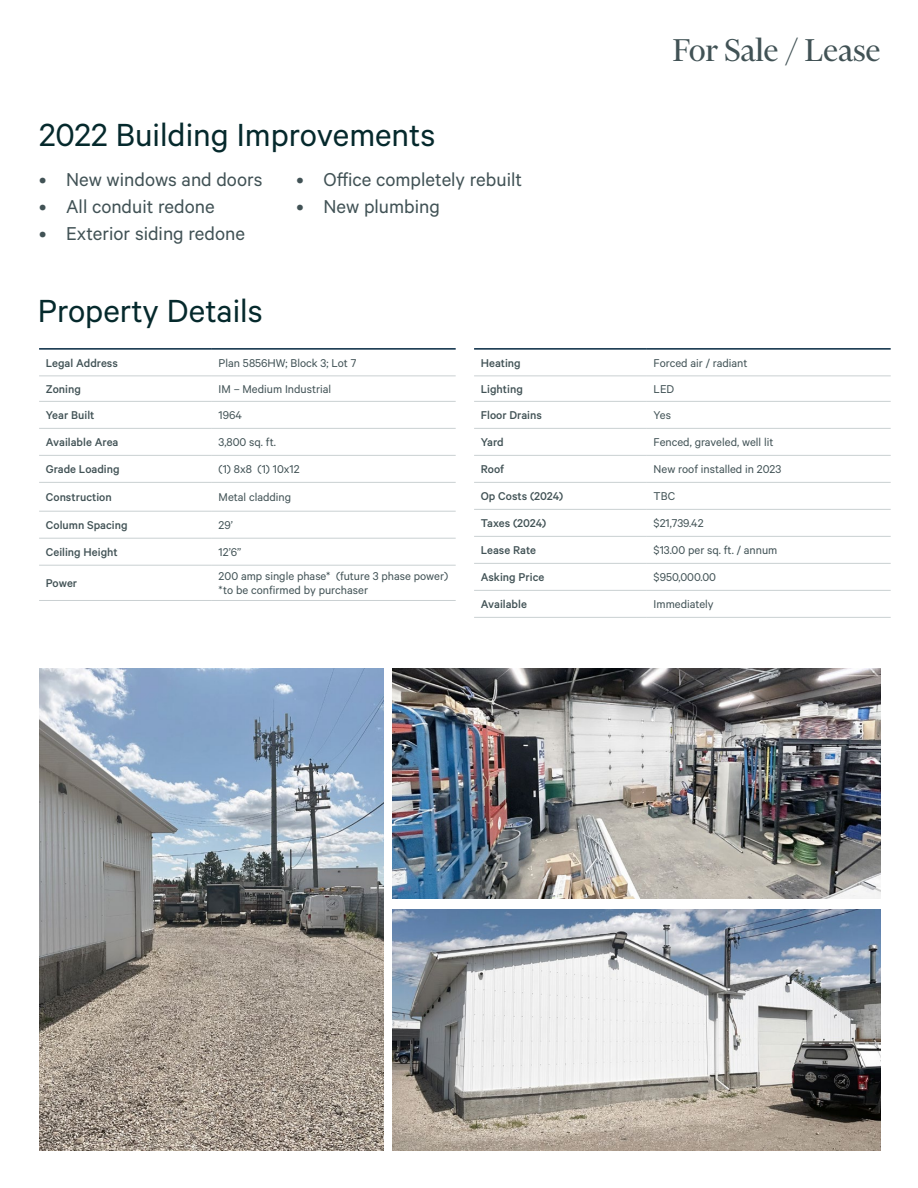
<style>
.page{position:relative;width:918px;height:1188px;background:#fff}
.page>*{position:absolute;margin:0;border:0;box-sizing:border-box;transform-origin:0 0}
.t1{font:36px "Calibre";color:#05292c}
.t2{font:36px "Financier Display";color:#415255}
.t3{font:21px "Calibre";color:#415255}
.t4{font:12.75px/13.5px "Calibre";color:#415255}
.t5{font:500 12.75px "Calibre";color:#415255}
</style>
<div class="page">
<hr style="left:39px;top:348px;width:173px;height:2px;background:#042741">
<hr style="left:212px;top:348px;width:244px;height:2px;background:#042741">
<hr style="left:39px;top:375px;width:173px;height:1px;background:#cad0d2">
<hr style="left:212px;top:375px;width:244px;height:1px;background:#cad0d2">
<hr style="left:39px;top:401px;width:173px;height:1px;background:#cad0d2">
<hr style="left:212px;top:401px;width:244px;height:1px;background:#cad0d2">
<hr style="left:39px;top:428px;width:173px;height:1px;background:#cad0d2">
<hr style="left:212px;top:428px;width:244px;height:1px;background:#cad0d2">
<hr style="left:39px;top:455px;width:173px;height:1px;background:#cad0d2">
<hr style="left:212px;top:455px;width:244px;height:1px;background:#cad0d2">
<hr style="left:39px;top:482px;width:173px;height:1px;background:#cad0d2">
<hr style="left:212px;top:482px;width:244px;height:1px;background:#cad0d2">
<hr style="left:39px;top:511px;width:173px;height:1px;background:#cad0d2">
<hr style="left:212px;top:511px;width:244px;height:1px;background:#cad0d2">
<hr style="left:39px;top:538px;width:173px;height:1px;background:#cad0d2">
<hr style="left:212px;top:538px;width:244px;height:1px;background:#cad0d2">
<hr style="left:39px;top:565px;width:173px;height:1px;background:#cad0d2">
<hr style="left:212px;top:565px;width:244px;height:1px;background:#cad0d2">
<hr style="left:39px;top:600px;width:173px;height:1px;background:#cad0d2">
<hr style="left:212px;top:600px;width:244px;height:1px;background:#cad0d2">
<hr style="left:474px;top:348px;width:173px;height:2px;background:#042741">
<hr style="left:647px;top:348px;width:244px;height:2px;background:#042741">
<hr style="left:474px;top:375px;width:173px;height:1px;background:#cad0d2">
<hr style="left:647px;top:375px;width:244px;height:1px;background:#cad0d2">
<hr style="left:474px;top:401px;width:173px;height:1px;background:#cad0d2">
<hr style="left:647px;top:401px;width:244px;height:1px;background:#cad0d2">
<hr style="left:474px;top:428px;width:173px;height:1px;background:#cad0d2">
<hr style="left:647px;top:428px;width:244px;height:1px;background:#cad0d2">
<hr style="left:474px;top:455px;width:173px;height:1px;background:#cad0d2">
<hr style="left:647px;top:455px;width:244px;height:1px;background:#cad0d2">
<hr style="left:474px;top:482px;width:173px;height:1px;background:#cad0d2">
<hr style="left:647px;top:482px;width:244px;height:1px;background:#cad0d2">
<hr style="left:474px;top:509px;width:173px;height:1px;background:#cad0d2">
<hr style="left:647px;top:509px;width:244px;height:1px;background:#cad0d2">
<hr style="left:474px;top:536px;width:173px;height:1px;background:#cad0d2">
<hr style="left:647px;top:536px;width:244px;height:1px;background:#cad0d2">
<hr style="left:474px;top:563px;width:173px;height:1px;background:#cad0d2">
<hr style="left:647px;top:563px;width:244px;height:1px;background:#cad0d2">
<hr style="left:474px;top:590px;width:173px;height:1px;background:#cad0d2">
<hr style="left:647px;top:590px;width:244px;height:1px;background:#cad0d2">
<hr style="left:474px;top:617px;width:173px;height:1px;background:#cad0d2">
<hr style="left:647px;top:617px;width:244px;height:1px;background:#cad0d2">
<img style="left:39px;top:669px;width:344px;height:481px">
<img style="left:393px;top:909px;width:487px;height:241px">
<img style="left:393px;top:669px;width:487px;height:230px">
<h1 class="t1" style="left:39px;top:113px;width:398px">2022 Building Improvements</h1>
<h2 class="t3" style="left:39px;top:167px;width:225px">• New windows and doors</h2>
<h2 class="t3" style="left:39px;top:194px;width:177px">• All conduit redone</h2>
<h2 class="t3" style="left:39px;top:221px;width:207px">• Exterior siding redone</h2>
<h2 class="t3" style="left:296px;top:167px;width:227px">• Office completely rebuilt</h2>
<h2 class="t3" style="left:296px;top:194px;width:145px">• New plumbing</h2>
<h1 class="t1" style="left:38px;top:290px;width:226px">Property Details</h1>
<h1 class="t2" style="left:673px;top:32px;width:209px">For Sale / Lease</h1>
<p class="t5" style="left:46px;top:355px;width:74px">Legal Address</p>
<p class="t4" style="left:219px;top:355px;width:139px">Plan 5856HW; Block 3; Lot 7</p>
<p class="t5" style="left:46px;top:381px;width:37px">Zoning</p>
<p class="t4" style="left:219px;top:382px;width:114px">IM – Medium Industrial</p>
<p class="t5" style="left:46px;top:408px;width:50px">Year Built</p>
<p class="t4" style="left:219px;top:408px;width:25px">1964</p>
<p class="t5" style="left:46px;top:435px;width:74px">Available Area</p>
<p class="t4" style="left:219px;top:435px;width:59px">3,800 sq. ft.</p>
<p class="t5" style="left:46px;top:462px;width:75px">Grade Loading</p>
<p class="t4" style="left:219px;top:462px;width:83px">(1) 8x8 (1) 10x12</p>
<p class="t5" style="left:46px;top:490px;width:67px">Construction</p>
<p class="t4" style="left:219px;top:490px;width:74px">Metal cladding</p>
<p class="t5" style="left:46px;top:517px;width:83px">Column Spacing</p>
<p class="t4" style="left:219px;top:518px;width:16px">29’</p>
<p class="t5" style="left:46px;top:544px;width:73px">Ceiling Height</p>
<p class="t4" style="left:219px;top:545px;width:24px">12’6”</p>
<p class="t5" style="left:46px;top:576px;width:33px">Power</p>
<p class="t4" style="left:219px;top:569px;width:231px">200 amp single phase* (future 3 phase power) *to be confirmed by purchaser</p>
<p class="t5" style="left:481px;top:355px;width:41px">Heating</p>
<p class="t4" style="left:654px;top:355px;width:95px">Forced air / radiant</p>
<p class="t5" style="left:481px;top:381px;width:44px">Lighting</p>
<p class="t4" style="left:654px;top:382px;width:22px">LED</p>
<p class="t5" style="left:481px;top:408px;width:63px">Floor Drains</p>
<p class="t4" style="left:654px;top:408px;width:19px">Yes</p>
<p class="t5" style="left:481px;top:435px;width:25px">Yard</p>
<p class="t4" style="left:654px;top:435px;width:121px">Fenced, graveled, well lit</p>
<p class="t5" style="left:481px;top:462px;width:25px">Roof</p>
<p class="t4" style="left:654px;top:462px;width:129px">New roof installed in 2023</p>
<p class="t5" style="left:481px;top:489px;width:84px">Op Costs (2024)</p>
<p class="t4" style="left:654px;top:489px;width:23px">TBC</p>
<p class="t5" style="left:481px;top:516px;width:67px">Taxes (2024)</p>
<p class="t4" style="left:654px;top:516px;width:51px">$21,739.42</p>
<p class="t5" style="left:481px;top:543px;width:57px">Lease Rate</p>
<p class="t4" style="left:654px;top:543px;width:125px">$13.00 per sq. ft. / annum</p>
<p class="t5" style="left:481px;top:570px;width:65px">Asking Price</p>
<p class="t4" style="left:654px;top:570px;width:64px">$950,000.00</p>
<p class="t5" style="left:481px;top:597px;width:48px">Available</p>
<p class="t4" style="left:654px;top:597px;width:62px">Immediately</p>
</div>
